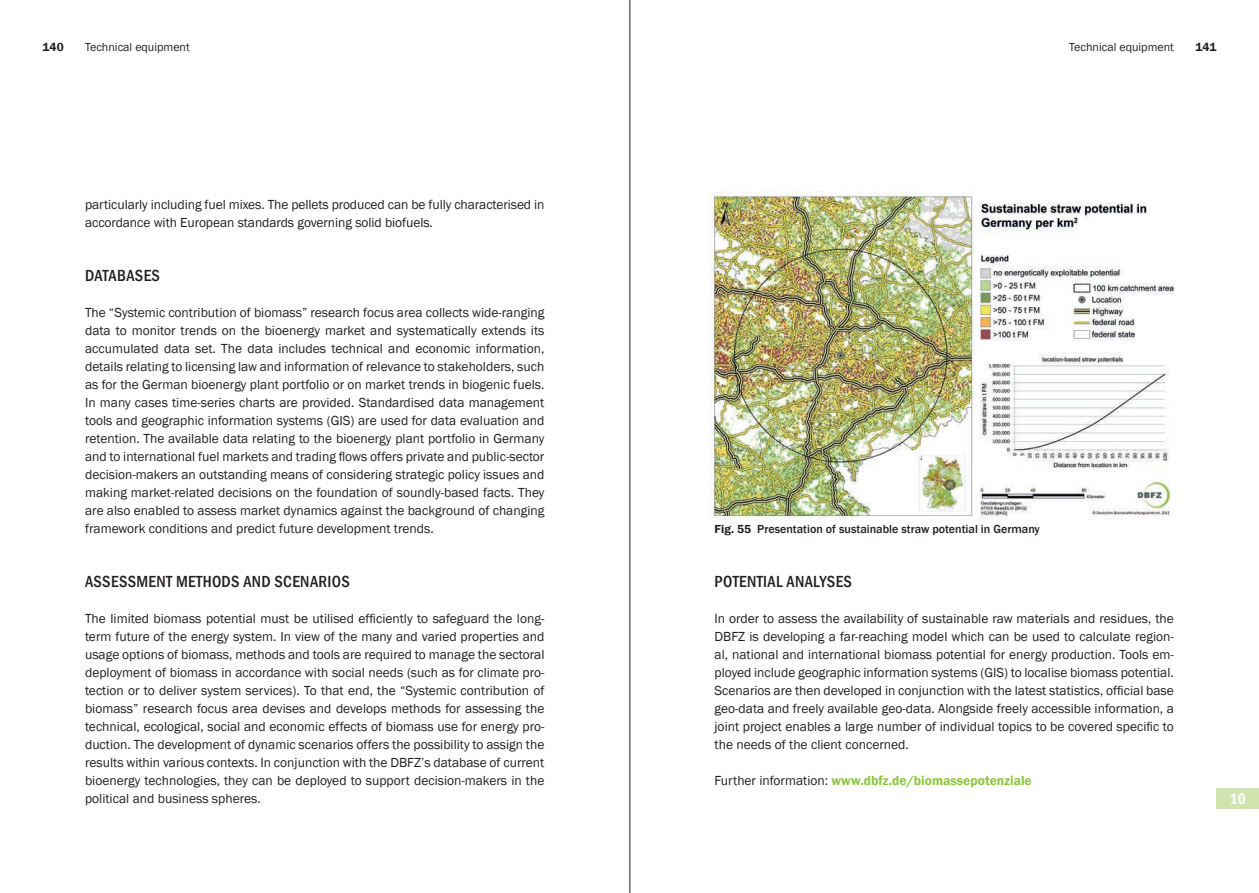
<style>
.page{position:relative;width:1259px;height:893px;background:#fff}
.page>*{position:absolute;margin:0;border:0;box-sizing:border-box;transform-origin:0 0}
.Ü2{font:500 condensed 16.5px "Franklin Gothic";letter-spacing:.02em;color:#231f20}
.Ü1{font:600 condensed 15.75px "Franklin Gothic";color:#fff}
.Text{font:13.5px/18px "Franklin Gothic";letter-spacing:-.005em;color:#231f20;text-align:justify}
.Text-2{font:600 13.5px "Franklin Gothic";color:#8bc63e}
.BU{font:500 12px "Franklin Gothic";color:#231f20}
.t1{font:12px "Franklin Gothic";color:#231f20}
.t2{font:600 12px "Franklin Gothic";letter-spacing:.005em;color:#231f20}
.s1{font-weight:600}
.s2{font-weight:400;color:#231f20}
</style>
<div class="page">
<img style="left:709px;top:191px;width:465px;height:329px">
<div style="left:1216px;top:788px;width:43px;height:21px;background:#cfe4ae"></div>
<hr style="left:629px;top:0;width:1px;height:893px;background:#231f20">
<p class="t2" style="left:43px;top:40px;width:23px">140</p>
<p class="t1" style="left:85px;top:39px;width:106px">Technical equipment</p>
<p class="t1" style="left:1069px;top:39px;width:106px">Technical equipment</p>
<p class="t2" style="left:1195px;top:40px;width:23px">141</p>
<p class="Text" style="left:85px;top:196px;width:461px">particularly including fuel mixes. The pellets produced can be fully characterised in accordance with European standards governing solid biofuels.</p>
<p class="Ü2" style="left:85px;top:265px;width:76px">DATABASES</p>
<p class="Text" style="left:85px;top:304px;width:461px">The “Systemic contribution of biomass” research focus area collects wide-ranging data to monitor trends on the bioenergy market and systematically extends its accumulated data set. The data includes technical and economic information, details relating to licensing law and information of relevance to stakeholders, such as for the German bioenergy plant portfolio or on market trends in biogenic fuels.<br>In many cases time-series charts are provided. Standardised data management tools and geographic information systems (GIS) are used for data evaluation and retention. The available data relating to the bioenergy plant portfolio in Germany and to international fuel markets and trading flows offers private and public-sector decision-makers an outstanding means of considering strategic policy issues and making market-related decisions on the foundation of soundly-based facts. They are also enabled to assess market dynamics against the background of changing framework conditions and predict future development trends.</p>
<p class="Ü2" style="left:85px;top:571px;width:266px">ASSESSMENT METHODS AND SCENARIOS</p>
<p class="Text" style="left:85px;top:610px;width:461px">The limited biomass potential must be utilised efficiently to safeguard the long&shy;term future of the energy system. In view of the many and varied properties and usage options of biomass, methods and tools are required to manage the sectoral deployment of biomass in accordance with social needs (such as for climate pro&shy;tection or to deliver system services). To that end, the “Systemic contribution of biomass” research focus area devises and develops methods for assessing the technical, ecological, social and economic effects of biomass use for energy pro&shy;duction. The development of dynamic scenarios offers the possibility to assign the results within various contexts. In conjunction with the DBFZ’s database of current bioenergy technologies, they can be deployed to support decision-makers in the political and business spheres.</p>
<p class="BU" style="left:714px;top:522px;width:327px"><span class="s1">Fig. 55</span> Presentation of sustainable straw potential in Germany</p>
<p class="Ü2" style="left:714px;top:571px;width:139px">POTENTIAL ANALYSES</p>
<p class="Text" style="left:714px;top:610px;width:461px">In order to assess the availability of sustainable raw materials and residues, the DBFZ is developing a far-reaching model which can be used to calculate region&shy;al, national and international biomass potential for energy production. Tools em&shy;ployed include geographic information systems (GIS) to localise biomass potential.<br>Scenarios are then developed in conjunction with the latest statistics, official base geo-data and freely available geo-data. Alongside freely accessible information, a joint project enables a large number of individual topics to be covered specific to the needs of the client concerned.</p>
<p class="Text-2" style="left:714px;top:773px;width:319px"><span class="s2">Further information:</span> www.dbfz.de/biomassepotenziale</p>
<p class="Ü1" style="left:1229px;top:788px;width:18px">10</p>
</div>
